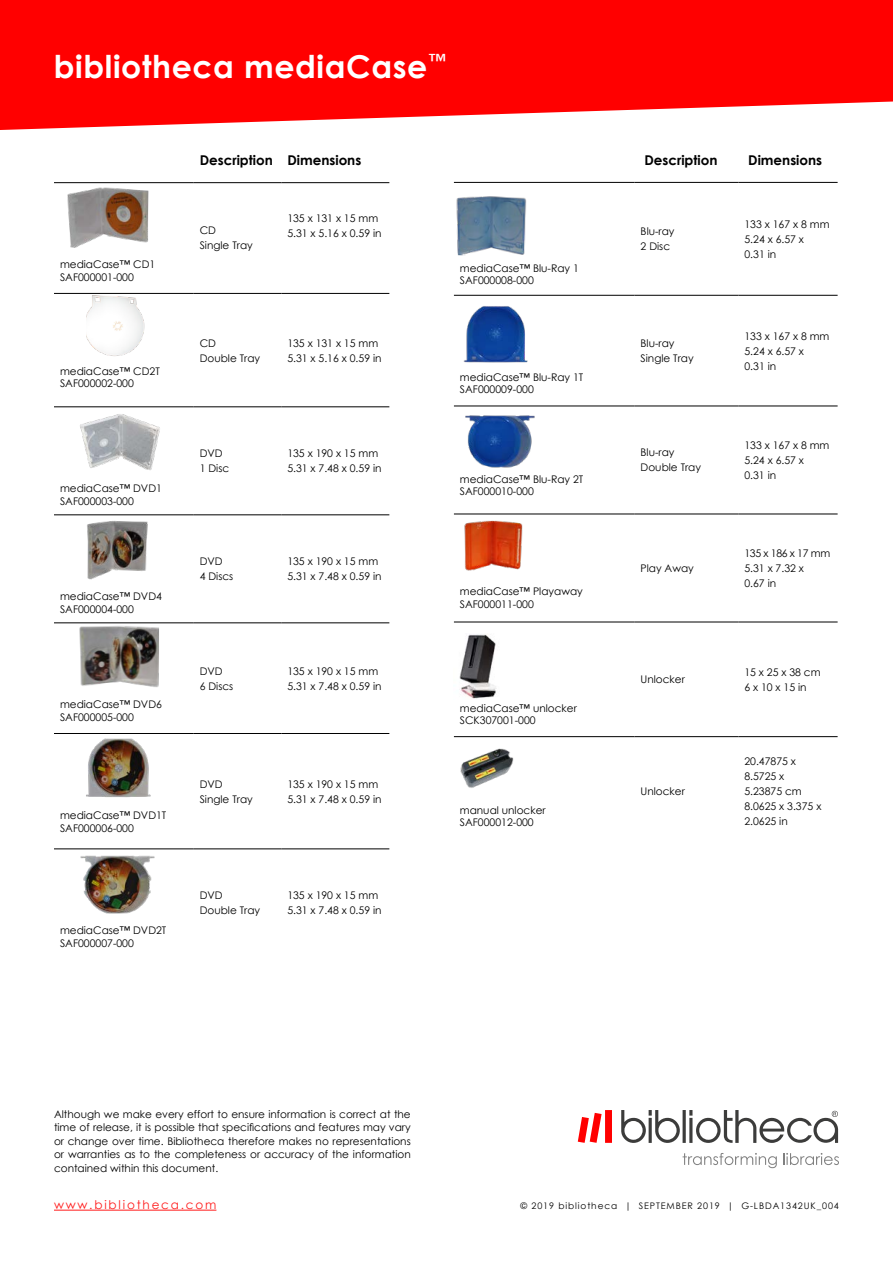
<style>
.page{position:relative;width:893px;height:1263px;background:#fff}
.page>*{position:absolute;margin:0;border:0;box-sizing:border-box;transform-origin:0 0}
.t1{font:700 31.5px "Century Gothic";letter-spacing:.02em;color:#fff}
.t2{font:700 13.5px "Century Gothic";color:#000}
.t3{font:12px "Century Gothic";letter-spacing:.15em;color:#ff1a1a}
.t4{font:10.5px/15px "Century Gothic";color:#000}
.t5{font:10.5px/15px "Century Gothic";letter-spacing:-.03em;color:#000}
.t6{font:9px "Century Gothic";letter-spacing:.1em;color:#000}
</style>
<div class="page">
<hr style="left:54px;top:1210px;width:162px;height:1px;background:#ff1a1a">
<svg style="left:683px;top:1153px;width:94px;height:15px"></svg>
<svg style="left:783px;top:1153px;width:56px;height:12px"></svg>
<svg style="left:621px;top:1110px;width:59px;height:33px"></svg>
<hr style="left:683px;top:1110px;width:3px;height:33px;background:#3c3c3b">
<svg style="left:689px;top:1110px;width:149px;height:33px"></svg>
<svg style="left:578px;top:1110px;width:34px;height:33px"></svg>
<svg style="left:0;top:0;width:893px;height:130px;fill:#f00"></svg>
<img style="left:67px;top:622px;width:92px;height:65px">
<img style="left:87px;top:521px;width:61px;height:59px">
<img style="left:70px;top:406px;width:96px;height:64px">
<img style="left:86px;top:292px;width:65px;height:64px">
<img style="left:86px;top:738px;width:65px;height:60px">
<img style="left:74px;top:848px;width:86px;height:66px">
<img style="left:460px;top:748px;width:54px;height:40px">
<img style="left:459px;top:634px;width:38px;height:65px">
<img style="left:464px;top:520px;width:59px;height:51px">
<img style="left:454px;top:405px;width:105px;height:63px">
<img style="left:453px;top:294px;width:125px;height:69px">
<img style="left:456px;top:196px;width:71px;height:60px">
<img style="left:54px;top:183px;width:113px;height:65px">
<hr style="left:54px;top:182px;width:140px;height:1px;background:#000">
<hr style="left:194px;top:182px;width:87px;height:1px;background:#000">
<hr style="left:281px;top:182px;width:108px;height:1px;background:#000">
<hr style="left:54px;top:293px;width:140px;height:1px;background:#000">
<hr style="left:194px;top:293px;width:87px;height:1px;background:#000">
<hr style="left:281px;top:293px;width:108px;height:1px;background:#000">
<hr style="left:54px;top:407px;width:140px;height:1px;background:#000">
<hr style="left:194px;top:407px;width:87px;height:1px;background:#000">
<hr style="left:281px;top:407px;width:108px;height:1px;background:#000">
<hr style="left:54px;top:515px;width:140px;height:1px;background:#000">
<hr style="left:194px;top:515px;width:87px;height:1px;background:#000">
<hr style="left:281px;top:515px;width:108px;height:1px;background:#000">
<hr style="left:54px;top:623px;width:140px;height:1px;background:#000">
<hr style="left:194px;top:623px;width:87px;height:1px;background:#000">
<hr style="left:281px;top:623px;width:108px;height:1px;background:#000">
<hr style="left:54px;top:733px;width:140px;height:1px;background:#000">
<hr style="left:194px;top:733px;width:87px;height:1px;background:#000">
<hr style="left:281px;top:733px;width:108px;height:1px;background:#000">
<hr style="left:54px;top:849px;width:140px;height:1px;background:#000">
<hr style="left:194px;top:849px;width:87px;height:1px;background:#000">
<hr style="left:281px;top:849px;width:108px;height:1px;background:#000">
<hr style="left:454px;top:295px;width:181px;height:1px;background:#000">
<hr style="left:635px;top:295px;width:103px;height:1px;background:#000">
<hr style="left:738px;top:295px;width:100px;height:1px;background:#000">
<hr style="left:454px;top:406px;width:181px;height:1px;background:#000">
<hr style="left:635px;top:406px;width:103px;height:1px;background:#000">
<hr style="left:738px;top:406px;width:100px;height:1px;background:#000">
<hr style="left:454px;top:514px;width:181px;height:1px;background:#000">
<hr style="left:635px;top:514px;width:103px;height:1px;background:#000">
<hr style="left:738px;top:514px;width:100px;height:1px;background:#000">
<hr style="left:454px;top:622px;width:181px;height:1px;background:#000">
<hr style="left:635px;top:622px;width:103px;height:1px;background:#000">
<hr style="left:738px;top:622px;width:100px;height:1px;background:#000">
<hr style="left:454px;top:736px;width:181px;height:1px;background:#000">
<hr style="left:635px;top:736px;width:103px;height:1px;background:#000">
<hr style="left:738px;top:736px;width:100px;height:1px;background:#000">
<hr style="left:454px;top:182px;width:181px;height:1px;background:#000">
<hr style="left:635px;top:182px;width:103px;height:1px;background:#000">
<hr style="left:738px;top:182px;width:100px;height:1px;background:#000">
<h1 class="t1" style="left:54px;top:42px;width:394px">bibliotheca mediaCase<sup>™</sup></h1>
<p class="t4" style="left:60px;top:258px;width:97px;line-height:12.6px">mediaCase™ CD1<br>SAF000001-000</p>
<p class="t4" style="left:60px;top:364px;width:101px;line-height:12.6px">mediaCase™ CD2T<br>SAF000002-000</p>
<p class="t4" style="left:60px;top:482px;width:103px;line-height:12.6px">mediaCase™ DVD1<br>SAF000003-000</p>
<p class="t4" style="left:60px;top:590px;width:103px;line-height:12.6px">mediaCase™ DVD4<br>SAF000004-000</p>
<p class="t4" style="left:60px;top:698px;width:103px;line-height:12.6px">mediaCase™ DVD6<br>SAF000005-000</p>
<p class="t4" style="left:60px;top:809px;width:108px;line-height:12.6px">mediaCase™ DVD1T<br>SAF000006-000</p>
<p class="t4" style="left:60px;top:924px;width:108px;line-height:12.6px">mediaCase™ DVD2T<br>SAF000007-000</p>
<p class="t2" style="left:200px;top:150px;width:163px">Description Dimensions</p>
<p class="t4" style="left:200px;top:223px;width:55px">CD<br>Single Tray</p>
<p class="t4" style="left:287px;top:210px;width:96px">135 x 131 x 15 mm<br>5.31 x 5.16 x 0.59 in</p>
<p class="t4" style="left:200px;top:335px;width:62px">CD<br>Double Tray</p>
<p class="t4" style="left:287px;top:335px;width:96px">135 x 131 x 15 mm<br>5.31 x 5.16 x 0.59 in</p>
<p class="t4" style="left:200px;top:446px;width:31px">DVD<br>1 Disc</p>
<p class="t4" style="left:287px;top:446px;width:96px">135 x 190 x 15 mm<br>5.31 x 7.48 x 0.59 in</p>
<p class="t4" style="left:200px;top:554px;width:35px">DVD<br>4 Discs</p>
<p class="t4" style="left:287px;top:554px;width:96px">135 x 190 x 15 mm<br>5.31 x 7.48 x 0.59 in</p>
<p class="t4" style="left:200px;top:663px;width:35px">DVD<br>6 Discs</p>
<p class="t4" style="left:287px;top:663px;width:96px">135 x 190 x 15 mm<br>5.31 x 7.48 x 0.59 in</p>
<p class="t4" style="left:200px;top:776px;width:55px">DVD<br>Single Tray</p>
<p class="t4" style="left:287px;top:776px;width:96px">135 x 190 x 15 mm<br>5.31 x 7.48 x 0.59 in</p>
<p class="t4" style="left:200px;top:888px;width:62px">DVD<br>Double Tray</p>
<p class="t4" style="left:287px;top:888px;width:96px">135 x 190 x 15 mm<br>5.31 x 7.48 x 0.59 in</p>
<p class="t4" style="left:460px;top:262px;width:121px;line-height:12.6px">mediaCase™ Blu-Ray 1<br>SAF000008-000</p>
<p class="t4" style="left:460px;top:370px;width:125px;line-height:12.6px">mediaCase™ Blu-Ray 1T<br>SAF000009-000</p>
<p class="t4" style="left:460px;top:473px;width:125px;line-height:12.6px">mediaCase™ Blu-Ray 2T<br>SAF000010-000</p>
<p class="t4" style="left:460px;top:585px;width:124px;line-height:12.6px">mediaCase™ Playaway<br>SAF000011-000</p>
<p class="t4" style="left:460px;top:701px;width:118px;line-height:12.6px">mediaCase™ unlocker<br>SCK307001-000</p>
<p class="t4" style="left:460px;top:803px;width:87px;line-height:12.6px">manual unlocker<br>SAF000012-000</p>
<p class="t2" style="left:644px;top:150px;width:75px">Description</p>
<p class="t2" style="left:748px;top:150px;width:75px">Dimensions</p>
<p class="t4" style="left:641px;top:224px;width:35px">Blu-ray<br>2 Disc</p>
<p class="t4" style="left:744px;top:216px;width:87px">133 x 167 x 8 mm<br>5.24 x 6.57 x<br>0.31 in</p>
<p class="t4" style="left:641px;top:336px;width:55px">Blu-ray<br>Single Tray</p>
<p class="t4" style="left:744px;top:328px;width:87px">133 x 167 x 8 mm<br>5.24 x 6.57 x<br>0.31 in</p>
<p class="t4" style="left:641px;top:445px;width:62px">Blu-ray<br>Double Tray</p>
<p class="t4" style="left:744px;top:437px;width:87px">133 x 167 x 8 mm<br>5.24 x 6.57 x<br>0.31 in</p>
<p class="t4" style="left:641px;top:560px;width:55px">Play Away</p>
<p class="t5" style="left:744px;top:545px;width:87px">135 x 186 x 17 mm<br>5.31 x 7.32 x<br>0.67 in</p>
<p class="t4" style="left:641px;top:672px;width:46px">Unlocker</p>
<p class="t4" style="left:744px;top:664px;width:78px">15 x 25 x 38 cm<br>6 x 10 x 15 in</p>
<p class="t4" style="left:641px;top:783px;width:46px">Unlocker</p>
<p class="t4" style="left:744px;top:753px;width:78px">20.47875 x<br>8.5725 x<br>5.23875 cm<br>8.0625 x 3.375 x<br>2.0625 in</p>
<p class="t4" style="left:54px;top:1107px;width:358px;line-height:13.5px;text-align:justify">Although we make every effort to ensure information is correct at the time of release, it is possible that specifications and features may vary or change over time. Bibliotheca therefore makes no representations or warranties as to the completeness or accuracy of the information contained within this document.</p>
<p class="t3" style="left:54px;top:1196px;width:164px">www.bibliotheca.com</p>
<p class="t6" style="left:520px;top:1199px;width:320px">© 2019 bibliotheca | SEPTEMBER 2019 | G-LBDA1342UK_004</p>
</div>
